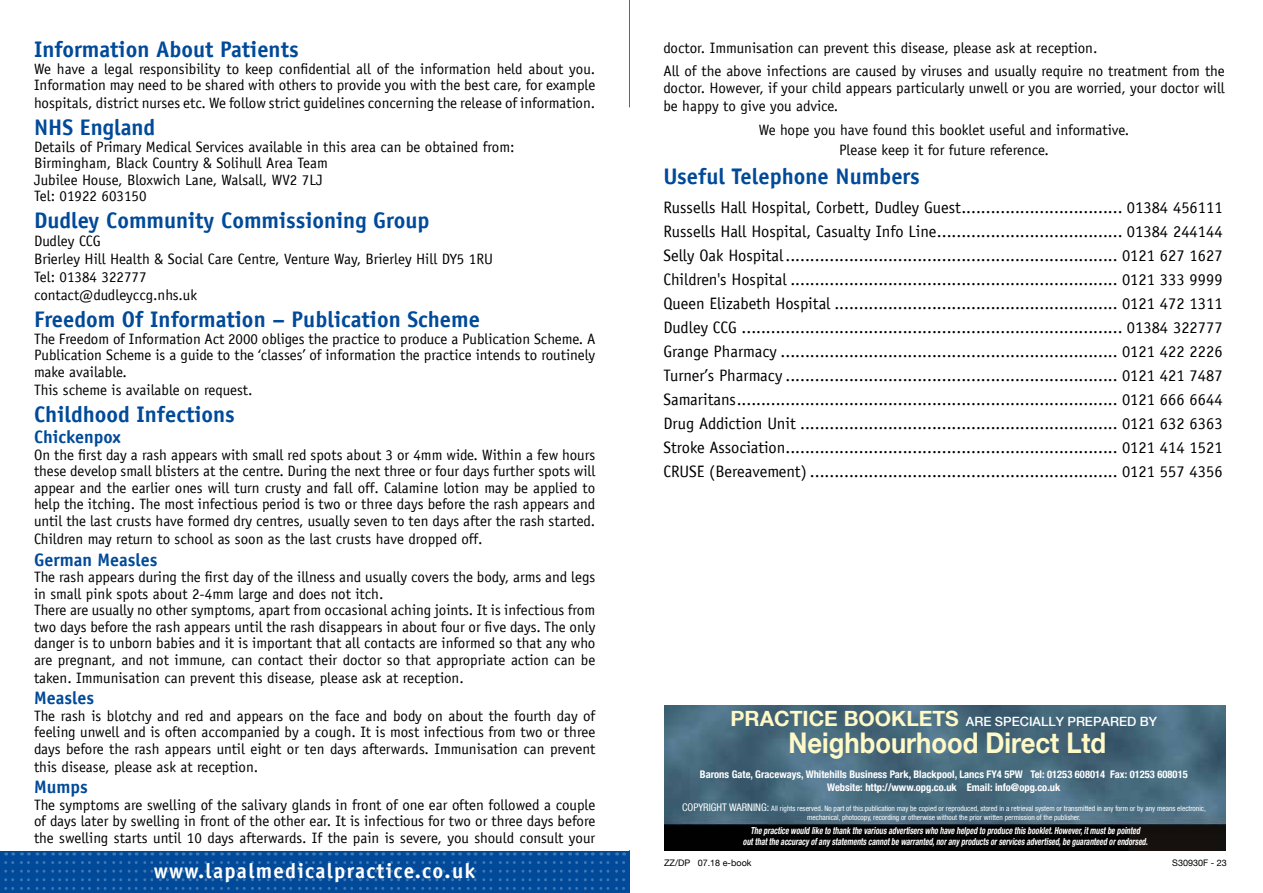
<style>
.page{position:relative;width:1263px;height:893px;background:#fff}
.page>*{position:absolute;margin:0;border:0;box-sizing:border-box;transform-origin:0 0}
.t1{font:700 28.5px "Helvetica Neue LT Com";color:#fff9c7;scale:.9 1}
.t2{font:700 22.5px "Officina Sans";color:#004a99}
.t3{font:700 21px "Officina Sans";letter-spacing:.06em;color:#fff}
.t4{font:700 18px "Officina Sans";color:#004a99}
.t5{font:16.5px/24px "Officina Sans";color:#000;text-align:justify}
.t6{font:15px/16.5px "Officina Sans";color:#000}
.t7{font:500 12.75px "Helvetica Neue LT Com";color:#fff}
.t8{font:700 condensed 10.5px/12.6px "Helvetica Neue LT Com";color:#fff;text-align:center}
.t9{font:italic 700 condensed 9.75px/11.2px "Helvetica Neue LT Com";color:#fff;text-align:center;scale:.8 1}
.t10{font:9px "Helvetica Neue LT Com";color:#000}
.t11{font:condensed 7.5px/9px "Helvetica Neue LT Com";color:#fff;text-align:center}
.s1{font-weight:700;font-size:21px;color:#fff9c7}
.s2{font-size:10.5px}
</style>
<div class="page">
<svg style="left:0;top:850px;width:630px;height:43px;background:#0c529d"></svg>
<svg style="left:629px;top:0;width:1px;height:107px"></svg>
<img style="left:664px;top:706px;width:561px;height:145px">
<h2 class="t2" style="left:34px;top:36px;width:266px">Information About Patients</h2>
<p class="t6" style="left:34px;top:61px;width:563px">We have a legal responsibility to keep confidential all of the information held about you.<br>Information may need to be shared with others to provide you with the best care, for example</p>
<p class="t6" style="left:34px;top:95px;width:563px">hospitals, district nurses etc. We follow strict guidelines concerning the release of information.</p>
<h2 class="t2" style="left:34px;top:114px;width:123px">NHS England</h2>
<p class="t6" style="left:34px;top:139px;width:482px">Details of Primary Medical Services available in this area can be obtained from:<br>Birmingham, Black Country &amp; Solihull Area Team<br>Jubilee House, Bloxwich Lane, Walsall, WV2 7LJ<br>Tel: 01922 603150</p>
<h2 class="t2" style="left:34px;top:207px;width:397px">Dudley Community Commissioning Group</h2>
<p class="t6" style="left:34px;top:232px;width:461px;line-height:18px">Dudley CCG<br>Brierley Hill Health &amp; Social Care Centre, Venture Way, Brierley Hill DY5 1RU Tel: 01384 322777<br>contact@dudleyccg.nhs.uk</p>
<h2 class="t2" style="left:34px;top:306px;width:447px">Freedom Of Information – Publication Scheme</h2>
<p class="t6" style="left:34px;top:331px;width:563px;text-align:justify">The Freedom of Information Act 2000 obliges the practice to produce a Publication Scheme. A Publication Scheme is a guide to the ‘classes’ of information the practice intends to routinely make available.</p>
<p class="t6" style="left:34px;top:382px;width:220px">This scheme is available on request.</p>
<h2 class="t2" style="left:34px;top:400px;width:202px">Childhood Infections</h2>
<p class="t4" style="left:34px;top:426px;width:88px">Chickenpox</p>
<p class="t6" style="left:34px;top:447px;width:563px;text-align:justify">On the first day a rash appears with small red spots about 3 or 4mm wide. Within a few hours these develop small blisters at the centre. During the next three or four days further spots will appear and the earlier ones will turn crusty and fall off. Calamine lotion may be applied to help the itching. The most infectious period is two or three days before the rash appears and until the last crusts have formed dry centres, usually seven to ten days after the rash started.</p>
<p class="t6" style="left:34px;top:531px;width:450px">Children may return to school as soon as the last crusts have dropped off.</p>
<p class="t4" style="left:34px;top:548px;width:125px">German Measles</p>
<p class="t6" style="left:34px;top:569px;width:563px">The rash appears during the first day of the illness and usually covers the body, arms and legs in small pink spots about 2-4mm large and does not itch.<br>There are usually no other symptoms, apart from occasional aching joints. It is infectious from two days before the rash appears until the rash disappears in about four or five days. The only danger is to unborn babies and it is important that all contacts are informed so that any who are pregnant, and not immune, can contact their doctor so that appropriate action can be</p>
<p class="t6" style="left:34px;top:669px;width:431px">taken. Immunisation can prevent this disease, please ask at reception.</p>
<p class="t4" style="left:34px;top:687px;width:61px">Measles</p>
<p class="t6" style="left:34px;top:707px;width:563px;text-align:justify">The rash is blotchy and red and appears on the face and body on about the fourth day of feeling unwell and is often accompanied by a cough. It is most infectious from two or three days before the rash appears until eight or ten days afterwards. Immunisation can prevent</p>
<p class="t6" style="left:34px;top:758px;width:226px">this disease, please ask at reception.</p>
<p class="t4" style="left:34px;top:776px;width:55px">Mumps</p>
<p class="t6" style="left:34px;top:796px;width:563px;text-align:justify">The symptoms are swelling of the salivary glands in front of one ear often followed a couple of days later by swelling in front of the other ear. It is infectious for two or three days before the swelling starts until 10 days afterwards. If the pain is severe, you should consult your</p>
<h3 class="t3" style="left:154px;top:858px;width:323px">www.lapalmedicalpractice.co.uk</h3>
<p class="t6" style="left:663px;top:37px;width:563px;line-height:22.8px">doctor. Immunisation can prevent this disease, please ask at reception.<br>All of the above infections are caused by viruses and usually require no treatment from the</p>
<p class="t6" style="left:663px;top:79px;width:563px;line-height:18px">doctor. However, if your child appears particularly unwell or you are worried, your doctor will be happy to give you advice.</p>
<p class="t6" style="left:759px;top:120px;width:372px;line-height:20.1px;text-align:center">We hope you have found this booklet useful and informative.<br>Please keep it for future reference.</p>
<h2 class="t2" style="left:663px;top:163px;width:258px">Useful Telephone Numbers</h2>
<p class="t5" style="left:663px;top:195px;width:561px">Russells Hall Hospital, Corbett, Dudley Guest................................. 01384 456111<br>Russells Hall Hospital, Casualty Info Line...................................... 01384 244144<br>Selly Oak Hospital.................................................................... 0121 627 1627<br>Children's Hospital ................................................................... 0121 333 9999<br>Queen Elizabeth Hospital .......................................................... 0121 472 1311<br>Dudley CCG .............................................................................. 01384 322777<br>Grange Pharmacy ..................................................................... 0121 422 2226<br>Turner’s Pharmacy .................................................................... 0121 421 7487<br>Samaritans.............................................................................. 0121 666 6644<br>Drug Addiction Unit ................................................................. 0121 632 6363<br>Stroke Association.................................................................... 0121 414 1521<br>CRUSE (Bereavement) ............................................................... 0121 557 4356</p>
<p class="t7" style="left:731px;top:714px;width:428px"><span class="s1">PRACTICE BOOKLETS</span> ARE SPECIALLY PREPARED BY</p>
<h1 class="t1" style="left:788px;top:725px;width:355px">Neighbourhood Direct Ltd</h1>
<p class="t8" style="left:700px;top:768px;width:489px">Barons Gate, Graceways, Whitehills Business Park, Blackpool, Lancs FY4 5PW Tel: 01253 608014 Fax: 01253 608015<br>Website: http://www.opg.co.uk Email: info@opg.co.uk</p>
<p class="t11" style="left:682px;top:803px;width:525px"><span class="s2">COPYRIGHT WARNING:</span> All rights reserved. No part of this publication may be copied or reproduced, stored in a retrieval system or transmitted in any form or by any means electronic, mechanical, photocopy, recording or otherwise without the prior written permission of the publisher.</p>
<p class="t9" style="left:743px;top:825px;width:507px">The practice would like to thank the various advertisers who have helped to produce this booklet. However, it must be pointed<br>out that the accuracy of any statements cannot be warranted, nor any products or services advertised, be guaranteed or endorsed.</p>
<p class="t10" style="left:664px;top:857px;width:89px">ZZ/DP 07.18 e-book</p>
<p class="t10" style="left:1172px;top:857px;width:56px">S30930F - 23</p>
</div>
